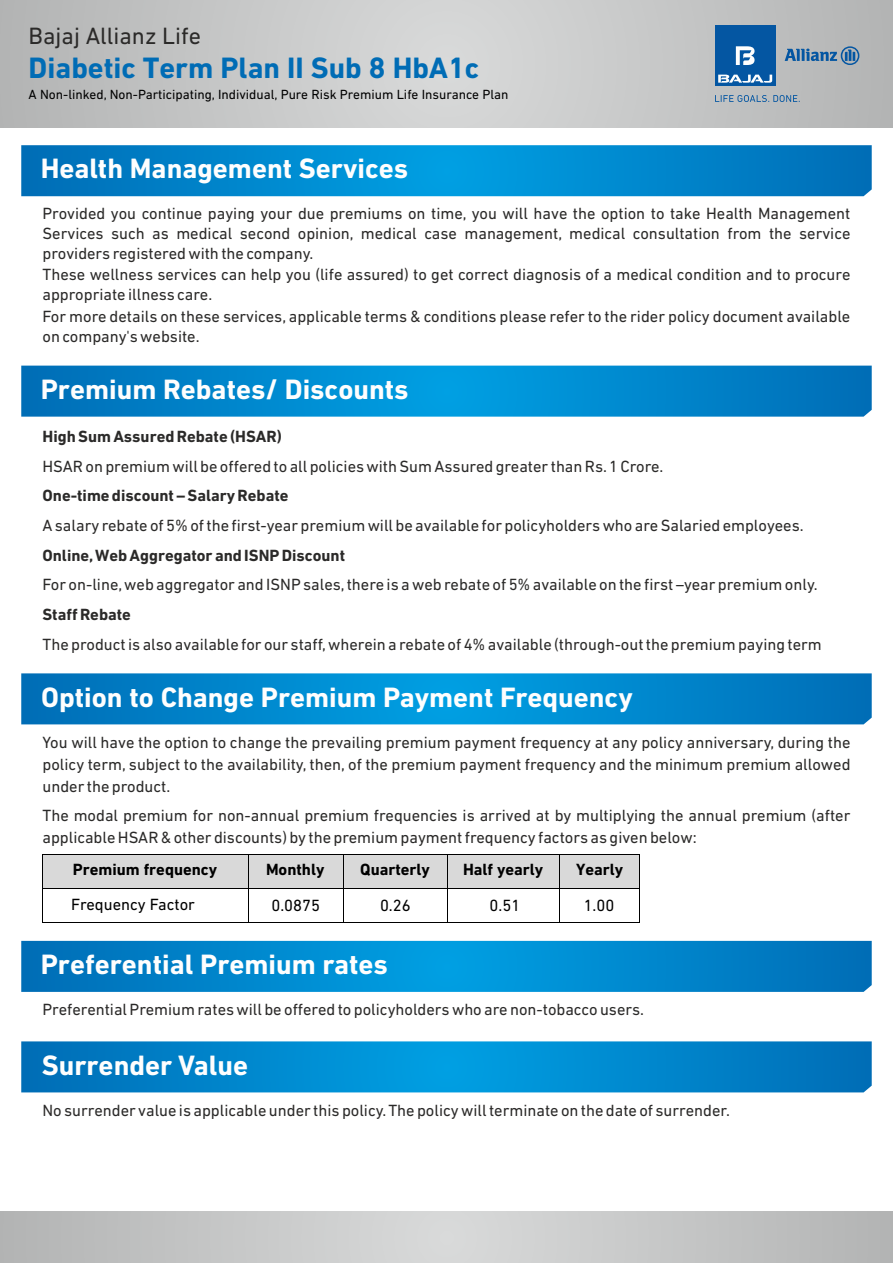
<style>
.page{position:relative;width:893px;height:1263px;background:#fff}
.page>*{position:absolute;margin:0;border:0;box-sizing:border-box;transform-origin:0 0}
.t1{font:700 30px "DIN Next LT Pro";color:#006cb5}
.t2{font:700 28.5px "DIN Next LT Pro";color:#fefefe}
.t3{font:24px "DIN Next LT Pro";color:#2b2a29}
.t4{font:16.5px/19.8px "DIN Next LT Pro";color:#2b2a29}
.t5{font:700 16.5px "DIN Next LT Pro";color:#2b2a29}
.t6{font:700 16.5px "DIN Next LT Pro";color:#000}
.t7{font:16.5px "DIN Next LT Pro";color:#000}
.t8{font:13.5px "DIN Next LT Pro";color:#000}
</style>
<div class="page">
<svg style="left:21px;top:145px;width:851px;height:51px;background:#0186cc"></svg>
<svg style="left:21px;top:673px;width:851px;height:51px;background:#0287cc"></svg>
<div style="left:43px;top:855px;width:205px;height:33px;background:#d9d9d9"></div>
<div style="left:249px;top:855px;width:94px;height:33px;background:#d9d9d9"></div>
<div style="left:344px;top:855px;width:103px;height:33px;background:#d9d9d9"></div>
<div style="left:448px;top:855px;width:111px;height:33px;background:#d9d9d9"></div>
<div style="left:560px;top:855px;width:79px;height:33px;background:#d9d9d9"></div>
<hr style="left:43px;top:854px;width:205px;height:1px;background:#000">
<hr style="left:249px;top:854px;width:94px;height:1px;background:#000">
<hr style="left:344px;top:854px;width:103px;height:1px;background:#000">
<hr style="left:448px;top:854px;width:111px;height:1px;background:#000">
<hr style="left:560px;top:854px;width:79px;height:1px;background:#000">
<hr style="left:43px;top:855px;width:1px;height:33px;background:#000">
<hr style="left:248px;top:855px;width:1px;height:33px;background:#000">
<hr style="left:343px;top:855px;width:1px;height:33px;background:#000">
<hr style="left:447px;top:855px;width:1px;height:33px;background:#000">
<hr style="left:559px;top:855px;width:1px;height:33px;background:#000">
<hr style="left:639px;top:855px;width:1px;height:33px;background:#000">
<hr style="left:43px;top:888px;width:205px;height:1px;background:#000">
<hr style="left:249px;top:888px;width:94px;height:1px;background:#000">
<hr style="left:344px;top:888px;width:103px;height:1px;background:#000">
<hr style="left:448px;top:888px;width:111px;height:1px;background:#000">
<hr style="left:560px;top:888px;width:79px;height:1px;background:#000">
<hr style="left:43px;top:889px;width:1px;height:33px;background:#000">
<hr style="left:43px;top:922px;width:205px;height:1px;background:#000">
<hr style="left:248px;top:889px;width:1px;height:33px;background:#000">
<hr style="left:249px;top:922px;width:94px;height:1px;background:#000">
<hr style="left:343px;top:889px;width:1px;height:33px;background:#000">
<hr style="left:344px;top:922px;width:103px;height:1px;background:#000">
<hr style="left:447px;top:889px;width:1px;height:33px;background:#000">
<hr style="left:448px;top:922px;width:111px;height:1px;background:#000">
<hr style="left:559px;top:889px;width:1px;height:33px;background:#000">
<hr style="left:560px;top:922px;width:79px;height:1px;background:#000">
<hr style="left:639px;top:889px;width:1px;height:33px;background:#000">
<svg style="left:21px;top:366px;width:851px;height:51px;background:#0287cc"></svg>
<svg style="left:21px;top:941px;width:851px;height:51px;background:#0086cc"></svg>
<svg style="left:21px;top:1041px;width:851px;height:51px;background:#0287cc"></svg>
<svg style="left:0;top:0;width:893px;height:128px;background:#c5c6c6"></svg>
<svg style="left:715px;top:95px;width:85px;height:7px"></svg>
<svg style="left:785px;top:46px;width:74px;height:19px"></svg>
<div style="left:715px;top:26px;width:60px;height:60px;background:#0456a2"></div>
<svg style="left:718px;top:75px;width:54px;height:8px"></svg>
<svg style="left:736px;top:46px;width:18px;height:19px"></svg>
<svg style="left:0;top:1212px;width:893px;height:51px;background:#c5c6c6"></svg>
<h3 class="t3" style="left:29px;top:26px;width:174px">Bajaj Allianz Life</h3>
<h1 class="t1" style="left:29px;top:55px;width:452px">Diabetic Term Plan II Sub 8 HbA1c</h1>
<p class="t8" style="left:29px;top:89px;width:481px">A Non-linked, Non-Participating, Individual, Pure Risk Premium Life Insurance Plan</p>
<h2 class="t2" style="left:41px;top:156px;width:369px">Health Management Services</h2>
<p class="t4" style="left:43px;top:205px;width:809px;text-align:justify">Provided you continue paying your due premiums on time, you will have the option to take Health Management Services such as medical second opinion, medical case management, medical consultation from the service providers registered with the company.</p>
<p class="t4" style="left:43px;top:266px;width:809px">These wellness services can help you (life assured) to get correct diagnosis of a medical condition and to procure appropriate illness care.</p>
<p class="t4" style="left:42px;top:308px;width:809px">For more details on these services, applicable terms &amp; conditions please refer to the rider policy document available on company's website.</p>
<h2 class="t2" style="left:41px;top:377px;width:369px">Premium Rebates/ Discounts</h2>
<p class="t5" style="left:43px;top:430px;width:241px">High Sum Assured Rebate (HSAR)</p>
<p class="t4" style="left:43px;top:458px;width:622px">HSARon premium will be offered to all policies with Sum Assured greater than Rs.1 Crore.</p>
<p class="t5" style="left:43px;top:489px;width:248px">One-time discount – Salary Rebate</p>
<p class="t4" style="left:43px;top:517px;width:763px">A salary rebate of 5% of the first-year premium will be available for policyholders who are Salaried employees.</p>
<p class="t5" style="left:43px;top:548px;width:304px">Online,Web Aggregator and ISNP Discount</p>
<p class="t4" style="left:43px;top:576px;width:777px">For on-line,web aggregator and ISNP sales,there is a web rebate of 5% available on the first –year premium only.</p>
<p class="t5" style="left:42px;top:608px;width:90px">Staff Rebate</p>
<p class="t4" style="left:42px;top:636px;width:781px">The product is also available for our staff,wherein a rebate of 4% available (through-out the premium paying term</p>
<h2 class="t2" style="left:41px;top:685px;width:593px">Option to Change Premium Payment Frequency</h2>
<p class="t4" style="left:43px;top:733px;width:809px;line-height:21.8px;text-align:justify">You will have the option to change the prevailing premium payment frequency at any policy anniversary, during the policy term, subject to the availability, then, of the premium payment frequency and the minimum premium allowed under the product.</p>
<p class="t4" style="left:43px;top:806px;width:809px;line-height:21.8px">The modal premium for non-annual premium frequencies is arrived at by multiplying the annual premium (after applicable HSAR&amp; other discounts) by the premium payment frequency factors as given below:</p>
<p class="t6" style="left:73px;top:863px;width:146px">Premium frequency</p>
<p class="t6" style="left:266px;top:863px;width:60px">Monthly</p>
<p class="t6" style="left:360px;top:863px;width:71px">Quarterly</p>
<p class="t6" style="left:463px;top:863px;width:82px">Half yearly</p>
<p class="t6" style="left:576px;top:863px;width:49px">Yearly</p>
<p class="t7" style="left:71px;top:897px;width:125px">Frequency Factor</p>
<p class="t7" style="left:271px;top:899px;width:50px">0.0875</p>
<p class="t7" style="left:380px;top:899px;width:32px">0.26</p>
<p class="t7" style="left:490px;top:899px;width:32px">0.51</p>
<p class="t7" style="left:584px;top:899px;width:32px">1.00</p>
<h2 class="t2" style="left:41px;top:953px;width:349px">Preferential Premium rates</h2>
<p class="t4" style="left:43px;top:1001px;width:603px">Preferential Premium rates will be offered to policyholders who are non-tobacco users.</p>
<h2 class="t2" style="left:42px;top:1053px;width:208px">Surrender Value</h2>
<p class="t4" style="left:43px;top:1102px;width:689px">No surrender value is applicable under this policy.The policy will terminate on the date of surrender.</p>
</div>
